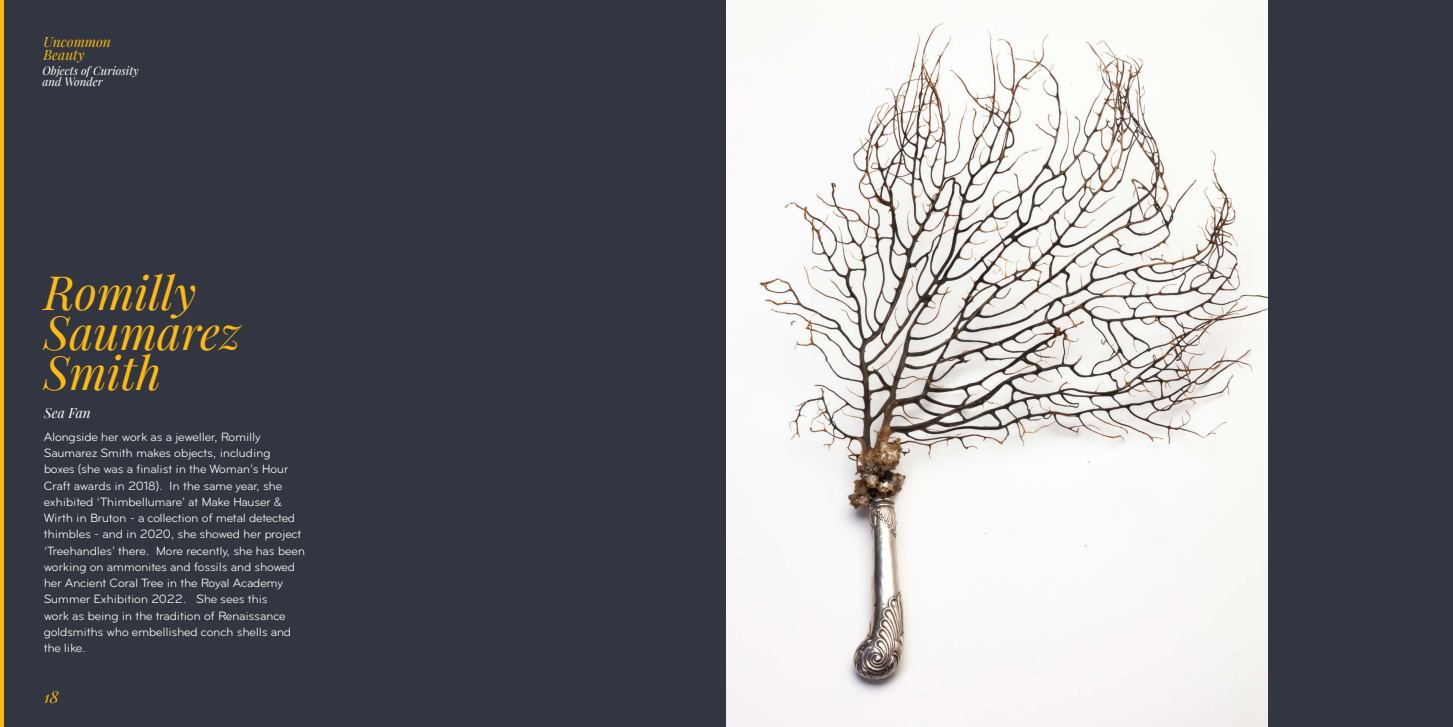
<style>
.page{position:relative;width:1453px;height:727px;background:#fff}
.page>*{position:absolute;margin:0;border:0;box-sizing:border-box;transform-origin:0 0}
.t1{font:italic 46.25px/40px "Playfair Display";color:#fcb814}
.t2{font:italic 16.25px "Playfair Display";color:#fcb814}
.t3{font:italic 13.88px/13.1px "Playfair Display";color:#fcb814}
.t4{font:italic 13.75px "Playfair Display";color:#fff}
.t5{font:12.5px/16.2px "Bryant";letter-spacing:-.02em;color:#fff}
.t6{font:italic 11.5px/10.9px "Playfair Display";color:#fff}
</style>
<div class="page">
<div style="left:0;top:0;width:1453px;height:726px;background:#323640"></div>
<hr style="left:0;top:0;width:4px;height:726px;background:#fcb814">
<img style="left:726px;top:0;width:541px;height:726px">
<p class="t3" style="left:43px;top:34px;width:69px">Uncommon<br>Beauty</p>
<p class="t6" style="left:43px;top:64px;width:98px">Objects of Curiosity and Wonder</p>
<p class="t1" style="left:44px;top:269px;width:198px">Romilly<br>Saumarez<br>Smith</p>
<p class="t4" style="left:44px;top:401px;width:48px">Sea Fan</p>
<p class="t5" style="left:44px;top:428px;width:263px">Alongside her work as a jeweller, Romilly Saumarez Smith makes objects, including<br>boxes (she was a finalist in the Woman’s Hour Craft awards in 2018). In the same year, she exhibited ‘Thimbellumare’ at Make Hauser &amp; Wirth in Bruton - a collection of metal detected thimbles - and in 2020, she showed her project ‘Treehandles’ there. More recently, she has been working on ammonites and fossils and showed her Ancient Coral Tree in the Royal Academy Summer Exhibition 2022. She sees this<br>work as being in the tradition of Renaissance goldsmiths who embellished conch shells and the like.</p>
<p class="t2" style="left:44px;top:684px;width:16px">18</p>
</div>
